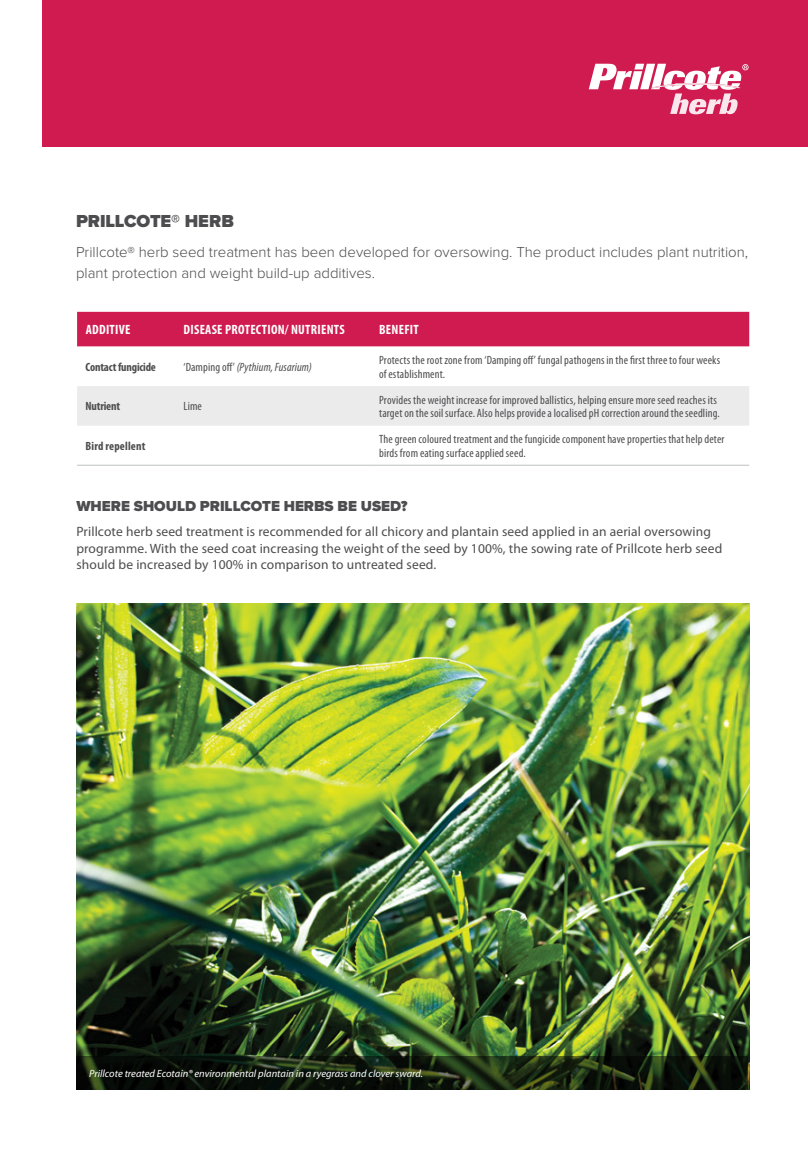
<style>
.page{position:relative;width:808px;height:1149px;background:#fff}
.page>*{position:absolute;margin:0;border:0;box-sizing:border-box;transform-origin:0 0}
.t1{font:900 18px "Proxima Nova";letter-spacing:-.01em;color:#4d4d4f}
.t2{font:300 15px/21px "Proxima Nova";color:#4d4d4f}
.t3{font:900 15px "Proxima Nova";color:#4d4d4f}
.t4{font:13.5px/16.5px "Myriad Pro";letter-spacing:.01em;color:#4d4d4f}
.t5{font:700 condensed 13.5px "Myriad Pro";letter-spacing:.02em;color:#fff}
.t6{font:condensed 12px/13.5px "Myriad Pro";letter-spacing:.01em;color:#4d4d4f}
.t7{font:italic condensed 12px "Myriad Pro";letter-spacing:.01em;color:#4d4d4f}
.t8{font:700 condensed 12px "Myriad Pro";letter-spacing:-.015em;color:#4d4d4f}
.t9{font:700 condensed 12px "Myriad Pro";letter-spacing:.015em;color:#4d4d4f}
.t10{font:italic 10.5px "Myriad Pro";color:#fff}
.s1{font-style:normal}
</style>
<div class="page">
<div style="left:43px;top:0;width:765px;height:147px;background:#cf1b50"></div>
<div style="left:77px;top:312px;width:672px;height:34px;background:#cf1b50"></div>
<svg style="left:77px;top:346px;width:672px;height:119px"></svg>
<div style="left:77px;top:386px;width:672px;height:39px;background:#ebebec"></div>
<hr style="left:77px;top:465px;width:98px;height:1px;background:#bcbec0">
<hr style="left:175px;top:465px;width:196px;height:1px;background:#bcbec0">
<hr style="left:371px;top:465px;width:378px;height:1px;background:#bcbec0">
<img style="left:76px;top:603px;width:673px;height:486px">
<svg style="left:76px;top:1055px;width:672px;height:34px;background:#16210f"></svg>
<svg style="left:589px;top:64px;width:160px;height:50px"></svg>
<h1 class="t1" style="left:76px;top:207px;width:159px">PRILLCOTE® HERB</h1>
<p class="t2" style="left:76px;top:241px;width:674px">Prillcote® herb seed treatment has been developed for oversowing. The product includes plant nutrition, plant protection and weight build-up additives.</p>
<p class="t5" style="left:86px;top:322px;width:46px">ADDITIVE</p>
<p class="t5" style="left:184px;top:322px;width:163px">DISEASE PROTECTION/ NUTRIENTS</p>
<p class="t5" style="left:379px;top:322px;width:41px">BENEFIT</p>
<p class="t8" style="left:86px;top:360px;width:72px">Contact fungicide</p>
<p class="t7" style="left:183px;top:360px;width:130px"><span class="s1">‘Damping off’</span> (Pythium, Fusarium)</p>
<p class="t6" style="left:379px;top:353px;width:343px">Protects the root zone from ‘Damping off’ fungal pathogens in the first three to four weeks of establishment.</p>
<p class="t8" style="left:86px;top:399px;width:36px">Nutrient</p>
<p class="t6" style="left:183px;top:400px;width:20px">Lime</p>
<p class="t6" style="left:379px;top:393px;width:342px">Provides the weight increase for improved ballistics, helping ensure more seed reaches its target on the soil surface. Also helps provide a localised pH correction around the seedling.</p>
<p class="t9" style="left:86px;top:439px;width:61px">Bird repellent</p>
<p class="t6" style="left:379px;top:432px;width:347px">The green coloured treatment and the fungicide component have properties that help deter birds from eating surface applied seed.</p>
<p class="t3" style="left:76px;top:495px;width:333px">WHERE SHOULD PRILLCOTE HERBS BE USED?</p>
<p class="t4" style="left:76px;top:523px;width:647px">Prillcote herb seed treatment is recommended for all chicory and plantain seed applied in an aerial oversowing programme. With the seed coat increasing the weight of the seed by 100%, the sowing rate of Prillcote herb seed should be increased by 100% in comparison to untreated seed.</p>
<p class="t10" style="left:89px;top:1067px;width:335px">Prillcote treated Ecotain® environmental plantain in a ryegrass and clover sward.</p>
</div>
